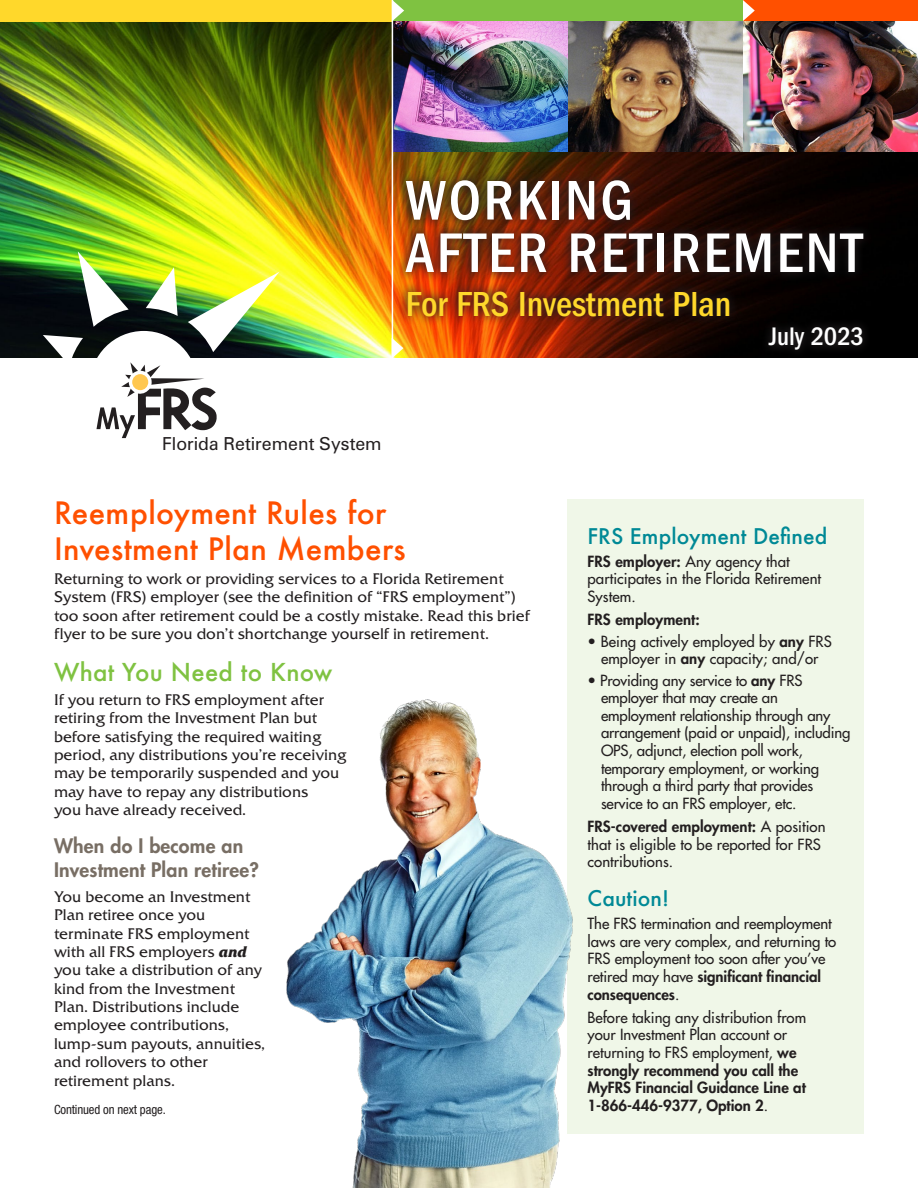
<style>
.page{position:relative;width:918px;height:1188px;background:#fff}
.page>*{position:absolute;margin:0;border:0;box-sizing:border-box;transform-origin:0 0}
.t1{font:500 condensed 57.75px/52.5px "Franklin Gothic";letter-spacing:.045em;color:#fff}
.t2{font:500 condensed 36px "Franklin Gothic";color:#ffd82b}
.t3{font:500 30px/36px "Futura";letter-spacing:.01em;color:#ff5000}
.t4{font:500 condensed 26.25px "Franklin Gothic";letter-spacing:-.005em;color:#fff}
.t5{font:500 24px "Futura";letter-spacing:.01em;color:#7fc241}
.t6{font:500 21px "Futura";letter-spacing:.005em;color:#008996}
.t7{font:800 19.5px/24px "Futura";letter-spacing:.01em;color:#786e64}
.t8{font:18px "Zurich BT";color:#231f20}
.t9{font:15.3px/18.3px "Friz Quadrata";color:#231f20}
.t10{font:15px/17.7px "Futura";letter-spacing:-.005em;color:#231f20}
.t11{font:800 15px "Futura";letter-spacing:.005em;color:#231f20}
.t12{font:condensed 12.75px "Helvetica Neue";letter-spacing:-.01em;color:#231f20}
.s1{font-weight:700;font-style:italic}
.s2{font-weight:800}
</style>
<div class="page">
<img style="left:0;top:21px;width:918px;height:337px">
<div style="left:0;top:0;width:393px;height:21px;background:#ffd82b"></div>
<div style="left:743px;top:0;width:175px;height:21px;background:#ff5000"></div>
<div style="left:393px;top:0;width:350px;height:21px;background:#7fc241"></div>
<svg style="left:393px;top:0;width:11px;height:21px"></svg>
<svg style="left:743px;top:0;width:12px;height:21px"></svg>
<svg style="left:575px;top:282px;width:164px;height:44px;background:#341109"></svg>
<svg style="left:396px;top:171px;width:477px;height:111px;background:#371708"></svg>
<img style="left:17px;top:251px;width:558px;height:188px">
<img style="left:742px;top:21px;width:176px;height:131px">
<img style="left:568px;top:21px;width:174px;height:131px">
<img style="left:393px;top:21px;width:175px;height:131px">
<hr style="left:392px;top:0;width:1px;height:362px;background:#fff">
<div style="left:568px;top:500px;width:296px;height:634px;background:#f0f7e8"></div>
<img style="left:286px;top:670px;width:287px;height:518px">
<svg style="left:759px;top:318px;width:113px;height:40px;background:#090808"></svg>
<h1 class="t1" style="left:406px;top:175px;width:458px">WORKING<br>AFTER RETIREMENT</h1>
<h2 class="t2" style="left:406px;top:283px;width:327px">For FRS Investment Plan</h2>
<p class="t8" style="left:162px;top:432px;width:221px">Florida Retirement System</p>
<h3 class="t4" style="left:769px;top:322px;width:96px">July 2023</h3>
<h3 class="t3" style="left:54px;top:495px;width:353px">Reemployment Rules for<br>Investment Plan Members</h3>
<p class="t9" style="left:54px;top:569px;width:477px">Returning to work or providing services to a Florida Retirement System (FRS) employer (see the definition of “FRS employment”) too soon after retirement could be a costly mistake. Read this brief flyer to be sure you don’t shortchange yourself in retirement.</p>
<h3 class="t5" style="left:54px;top:656px;width:280px">What You Need to Know</h3>
<p class="t9" style="left:54px;top:690px;width:294px">If you return to FRS employment after retiring from the Investment Plan but before satisfying the required waiting period, any distributions you’re receiving may be temporarily suspended and you may have to repay any distributions<br>you have already received.</p>
<h3 class="t7" style="left:54px;top:833px;width:207px">When do I become an<br>Investment Plan retiree?</h3>
<p class="t9" style="left:54px;top:887px;width:213px">You become an Investment<br>Plan retiree once you terminate FRS employment with all FRS employers <span class="s1">and </span>you take a distribution of any kind from the Investment<br>Plan. Distributions include employee contributions, lump-sum payouts, annuities, and rollovers to other retirement plans.</p>
<p class="t12" style="left:54px;top:1102px;width:113px">Continued on next page.</p>
<h3 class="t6" style="left:588px;top:522px;width:241px">FRS Employment Defined</h3>
<p class="t10" style="left:588px;top:553px;width:235px"><span class="s2">FRS employer:</span> Any agency that participates in the Florida Retirement<br>System.</p>
<p class="t11" style="left:588px;top:610px;width:114px">FRS employment:</p>
<p class="t10" style="left:588px;top:632px;width:246px;text-align:center">• Being actively employed by <span class="s2">any</span> FRS employer in <span class="s2">any</span> capacity; and/or</p>
<p class="t10" style="left:601px;top:671px;width:251px;text-indent:-14px">• Providing any service to <span class="s2">any</span> FRS employer that may create an employment relationship through any arrangement (paid or unpaid), including OPS, adjunct, election poll work, temporary employment, or working through a third party that provides service to an FRS employer, etc.</p>
<p class="t10" style="left:588px;top:818px;width:240px"><span class="s2">FRS-covered employment:</span> A position that is eligible to be reported for FRS contributions.</p>
<h3 class="t6" style="left:588px;top:884px;width:83px">Caution!</h3>
<p class="t10" style="left:588px;top:915px;width:250px">The FRS termination and reemployment laws are very complex, and returning to FRS employment too soon after you’ve retired may have <span class="s2">significant financial consequences</span>.</p>
<p class="t10" style="left:588px;top:1008px;width:220px">Before taking any distribution from your Investment Plan account or returning to FRS employment, <span class="s2">we strongly recommend you call the<br>MyFRS Financial Guidance Line at<br>1-866-446-9377, Option 2</span>.</p>
</div>
